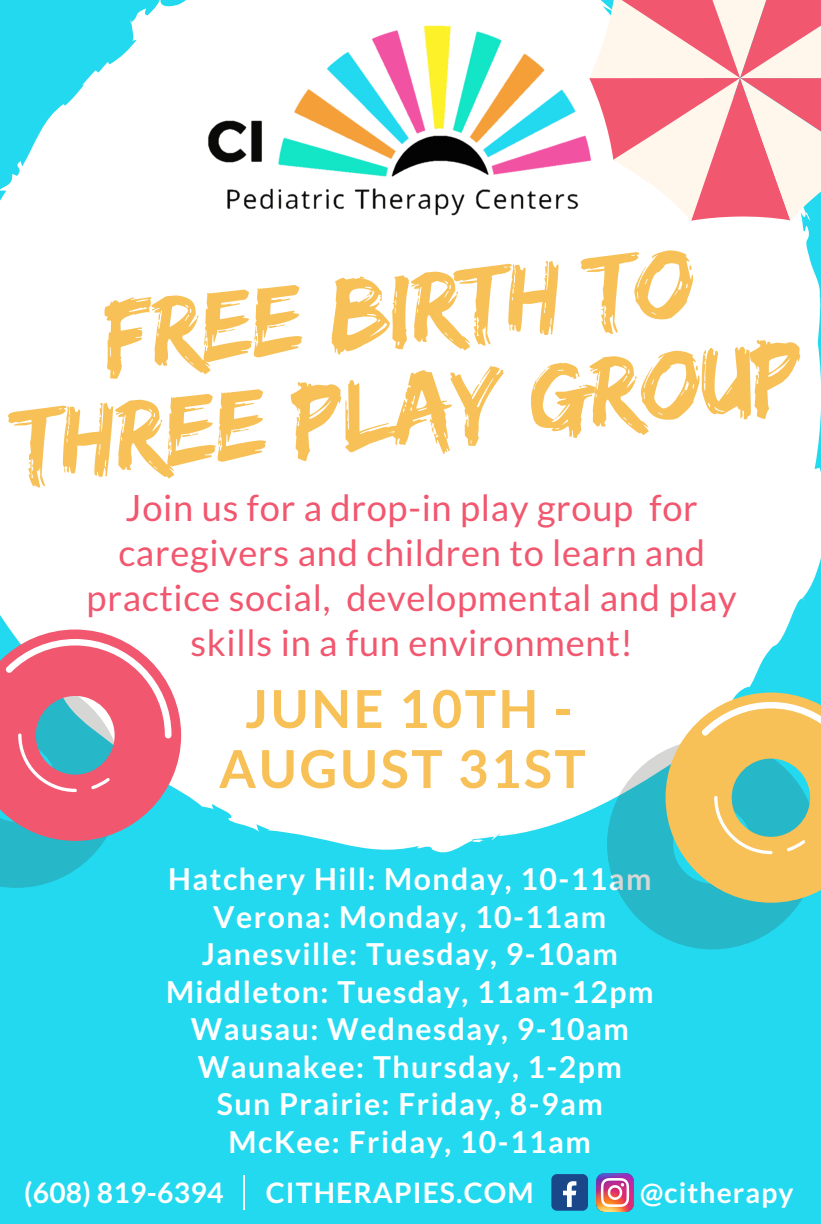
<style>
.page{position:relative;width:821px;height:1224px;background:#23d9ef}
.page>*{position:absolute;margin:0;border:0;box-sizing:border-box;transform-origin:0 0}
.t1{font:102.6px/100.6px "Edo";color:#f7c157;text-align:center}
.t2{font:700 52.4px/60px "Lato";letter-spacing:.05em;color:#f7c157;text-align:center}
.t3{font:36.2px/45px "Lato";letter-spacing:.02em;color:#f1576f;text-align:center}
.t4{font:700 30.2px/37.6px "Lato";letter-spacing:.05em;color:#fff;text-align:center}
.t5{font:700 28.2px "Lato";letter-spacing:.04em;color:#fff}
.t6{font:700 28.2px "Lato";letter-spacing:.01em;color:#fff}
</style>
<div class="page">
<div style="left:0;top:0;width:821px;height:853px;background:#fff"></div>
<hr style="left:243px;top:1175px;width:2px;height:35px;background:#fff">
<img style="left:596px;top:1174px;width:37px;height:37px">
<div style="left:551px;top:1174px;width:37px;height:37px;background:#1a4789;border-radius:6px"></div>
<svg style="left:563px;top:1181px;width:13px;height:26px"></svg>
<svg style="left:0;top:630px;width:181px;height:258px"></svg>
<svg style="left:614px;top:0;width:207px;height:221px"></svg>
<svg style="left:607px;top:739px;width:192px;height:210px;fill:#26b7c8"></svg>
<svg style="left:665px;top:687px;width:156px;height:216px"></svg>
<img style="left:185px;top:0;width:429px;height:237px">
<h1 class="t1" style="left:1px;top:291px;width:792px;rotate:-5deg">FREE BIRTH TO<br>THREE PLAY GROUP</h1>
<p class="t3" style="left:87px;top:484px;width:652px">Join us for a drop-in play group for caregivers and children to learn and practice social, developmental and play skills in a fun environment!</p>
<h2 class="t2" style="left:219px;top:678px;width:368px">JUNE 10TH -<br>AUGUST 31ST</h2>
<p class="t4" style="left:166px;top:860px;width:489px">Hatchery Hill: Monday, 10-11am<br>Verona: Monday, 10-11am<br>Janesville: Tuesday, 9-10am<br>Middleton: Tuesday, 11am-12pm<br>Wausau: Wednesday, 9-10am<br>Waunakee: Thursday, 1-2pm<br>Sun Prairie: Friday, 8-9am<br>McKee: Friday, 10-11am</p>
<p class="t6" style="left:24px;top:1175px;width:201px">(608) 819-6394</p>
<p class="t5" style="left:266px;top:1175px;width:269px">CITHERAPIES.COM</p>
<p class="t5" style="left:640px;top:1175px;width:155px">@citherapy</p>
</div>
